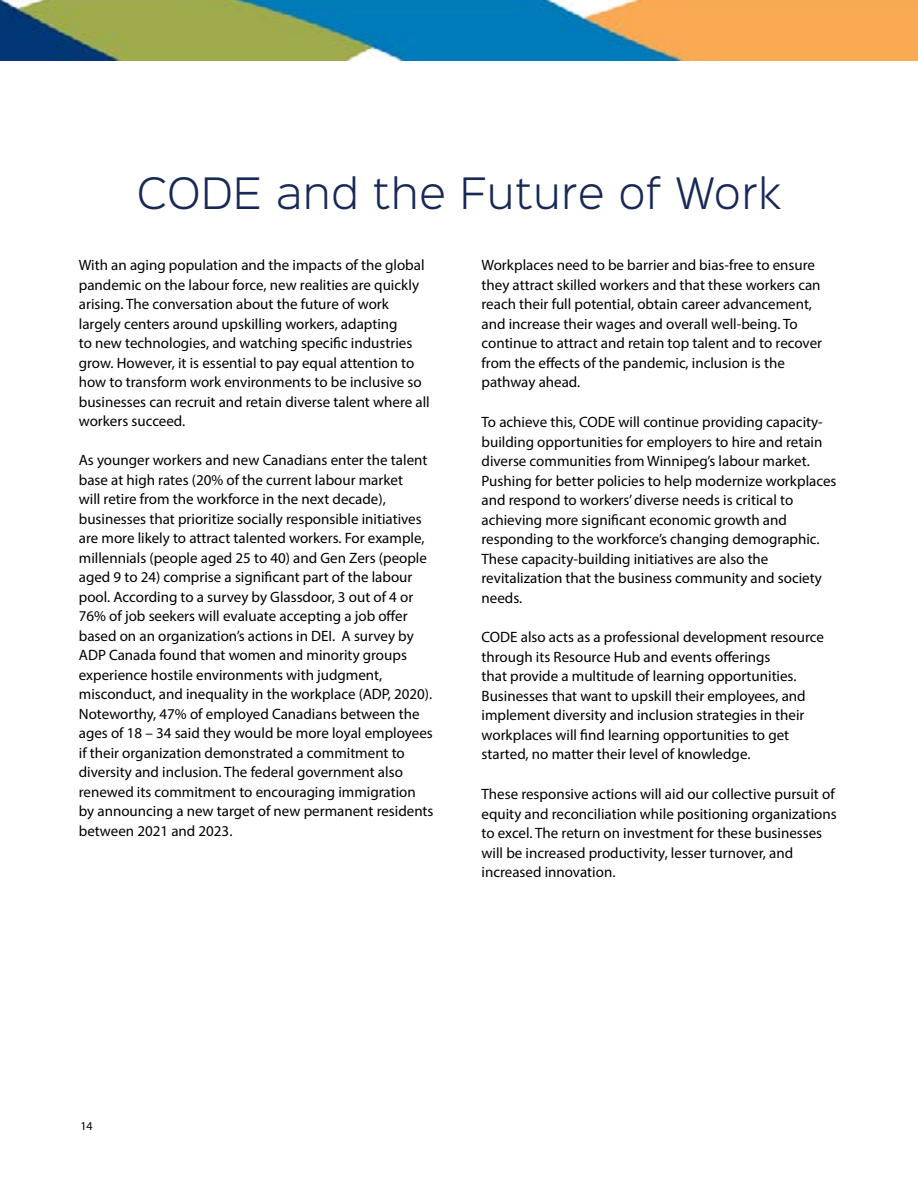
<style>
.page{position:relative;width:918px;height:1188px;background:#fff}
.page>*{position:absolute;margin:0;border:0;box-sizing:border-box;transform-origin:0 0}
.t1{font:300 39px "Sinkin Sans 300";letter-spacing:.025em;color:#182857}
.t2{font:15px/19.5px "Myriad Pro";color:#000}
.t3{font:12px "Myriad Pro";color:#000}
</style>
<div class="page">
<img style="left:0;top:0;width:918px;height:61px">
<h1 class="t1" style="left:137px;top:161px;width:645px">CODE and the Future of Work</h1>
<p class="t2" style="left:79px;top:255px;width:352px">With an aging population and the impacts of the global pandemic on the labour force, new realities are quickly arising. The conversation about the future of work largely centers around upskilling workers, adapting<br>to new technologies, and watching specific industries grow. However, it is essential to pay equal attention to how to transform work environments to be inclusive so businesses can recruit and retain diverse talent where all workers succeed.</p>
<p class="t2" style="left:79px;top:450px;width:356px">As younger workers and new Canadians enter the talent base at high rates (20% of the current labour market<br>will retire from the workforce in the next decade), businesses that prioritize socially responsible initiatives are more likely to attract talented workers. For example, millennials (people aged 25 to 40) and Gen Zers (people aged 9 to 24) comprise a significant part of the labour pool. According to a survey by Glassdoor, 3 out of 4 or 76% of job seekers will evaluate accepting a job offer based on an organization’s actions in DEI. A survey by ADP Canada found that women and minority groups experience hostile environments with judgment, misconduct, and inequality in the workplace (ADP, 2020).<br>Noteworthy, 47% of employed Canadians between the ages of 18 – 34 said they would be more loyal employees if their organization demonstrated a commitment to diversity and inclusion. The federal government also renewed its commitment to encouraging immigration by announcing a new target of new permanent residents between 2021 and 2023.</p>
<p class="t2" style="left:482px;top:255px;width:342px">Workplaces need to be barrier and bias-free to ensure they attract skilled workers and that these workers can reach their full potential, obtain career advancement, and increase their wages and overall well-being. To continue to attract and retain top talent and to recover from the effects of the pandemic, inclusion is the pathway ahead.</p>
<p class="t2" style="left:482px;top:412px;width:357px">To achieve this, CODE will continue providing capacity&shy;building opportunities for employers to hire and retain diverse communities from Winnipeg’s labour market.<br>Pushing for better policies to help modernize workplaces and respond to workers’ diverse needs is critical to achieving more significant economic growth and responding to the workforce’s changing demographic.<br>These capacity-building initiatives are also the revitalization that the business community and society needs.</p>
<p class="t2" style="left:482px;top:627px;width:344px">CODE also acts as a professional development resource through its Resource Hub and events offerings<br>that provide a multitude of learning opportunities.<br>Businesses that want to upskill their employees, and implement diversity and inclusion strategies in their workplaces will find learning opportunities to get started, no matter their level of knowledge.</p>
<p class="t2" style="left:482px;top:784px;width:357px">These responsive actions will aid our collective pursuit of equity and reconciliation while positioning organizations to excel. The return on investment for these businesses will be increased productivity, lesser turnover, and increased innovation.</p>
<p class="t3" style="left:80px;top:1119px;width:14px">14</p>
</div>
